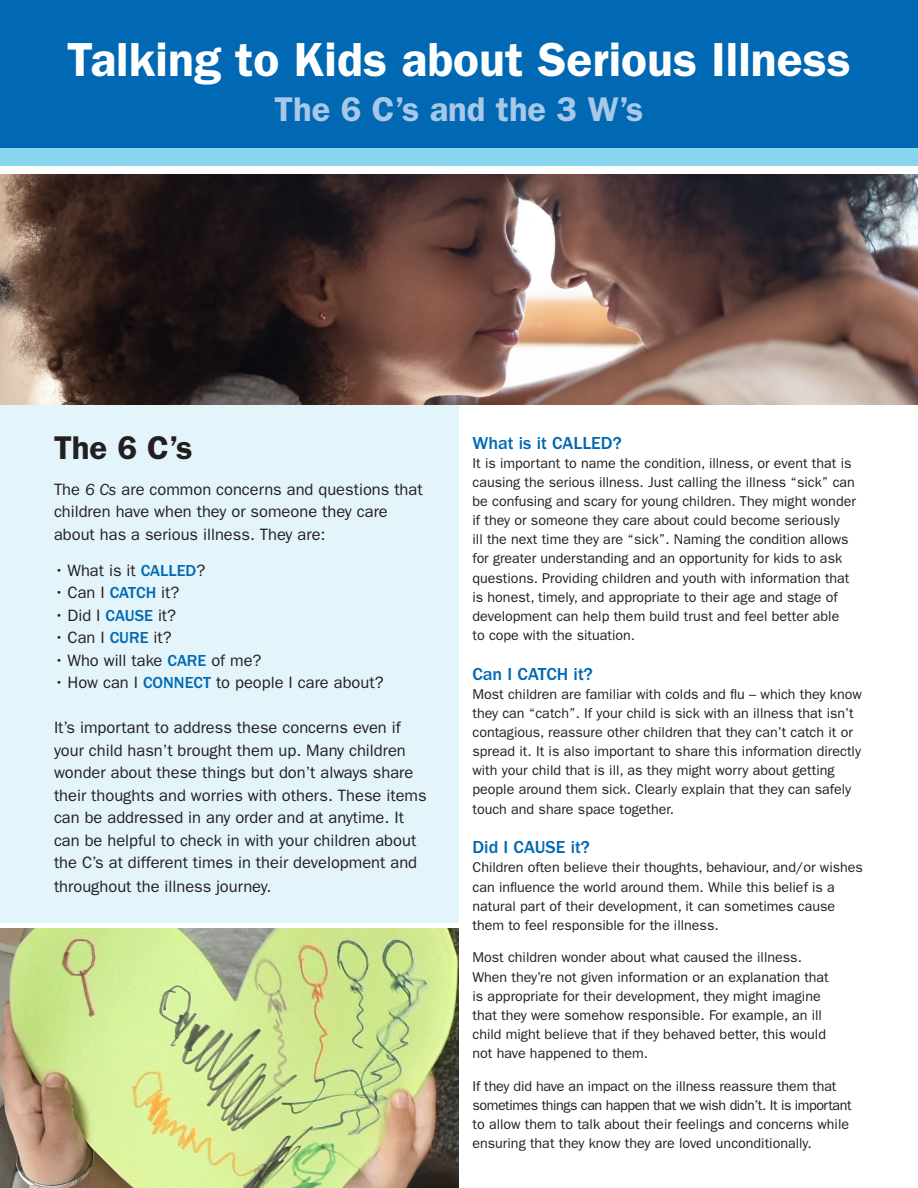
<style>
.page{position:relative;width:918px;height:1188px;background:#fff}
.page>*{position:absolute;margin:0;border:0;box-sizing:border-box;transform-origin:0 0}
.t1{font:600 48px "ITC Franklin Gothic Std";color:#fff}
.t2{font:600 34.5px "ITC Franklin Gothic Std";color:#a8c8e7}
.t3{font:600 33px "ITC Franklin Gothic Std";color:#231f20}
.subhead{font:500 18px "ITC Franklin Gothic Std";color:#0168b3}
.body{font:16.5px/22.5px "ITC Franklin Gothic Std";color:#231f20}
.body-2{font:14.25px/19.2px "ITC Franklin Gothic Std";color:#231f20}
.s1{font-style:italic}
.s2{font-weight:500;color:#0168b3}
</style>
<div class="page">
<div style="left:0;top:405px;width:459px;height:517px;background:#e3f4fa"></div>
<div style="left:0;top:147px;width:918px;height:19px;background:#89d5ed"></div>
<div style="left:0;top:0;width:918px;height:147px;background:#0168b3"></div>
<img style="left:0;top:175px;width:918px;height:230px">
<img style="left:0;top:929px;width:459px;height:259px">
<p class="t1" style="left:67px;top:31px;width:785px">Talking to Kids about Serious Illness</p>
<p class="t2" style="left:274px;top:88px;width:371px">The 6 C’s and the 3 W’s</p>
<p class="t3" style="left:54px;top:428px;width:140px">The 6 C’s</p>
<p class="body" style="left:54px;top:478px;width:370px">The <span class="s1">6 Cs</span> are common concerns and questions that children have when they or someone they care about has a serious illness. They are:</p>
<p class="body" style="left:54px;top:559px;width:153px">• What is it <span class="s2">CALLED</span>?</p>
<p class="body" style="left:54px;top:582px;width:127px">• Can I <span class="s2">CATCH</span> it?</p>
<p class="body" style="left:54px;top:604px;width:124px">• Did I <span class="s2">CAUSE</span> it?</p>
<p class="body" style="left:54px;top:627px;width:119px">• Can I <span class="s2">CURE</span> it?</p>
<p class="body" style="left:54px;top:649px;width:209px">• Who will take <span class="s2">CARE</span> of me?</p>
<p class="body" style="left:54px;top:672px;width:331px">• How can I <span class="s2">CONNECT</span> to people I care about?</p>
<p class="body" style="left:54px;top:717px;width:374px">It’s important to address these concerns even if your child hasn’t brought them up. Many children wonder about these things but don’t always share their thoughts and worries with others. These items can be addressed in any order and at anytime. It can be helpful to check in with your children about the C’s at different times in their development and</p>
<p class="body" style="left:54px;top:876px;width:219px">throughout the illness journey.</p>
<p class="subhead" style="left:472px;top:433px;width:151px">What is it CALLED?</p>
<p class="body-2" style="left:472px;top:453px;width:385px">It is important to name the condition, illness, or event that is causing the serious illness. Just calling the illness “sick” can be confusing and scary for young children. They might wonder if they or someone they care about could become seriously<br>ill the next time they are “sick”. Naming the condition allows for greater understanding and an opportunity for kids to ask questions. Providing children and youth with information that is honest, timely, and appropriate to their age and stage of development can help them build trust and feel better able<br>to cope with the situation.</p>
<p class="subhead" style="left:472px;top:664px;width:122px">Can I CATCH it?</p>
<p class="body-2" style="left:472px;top:685px;width:391px">Most children are familiar with colds and flu – which they know they can “catch”. If your child is sick with an illness that isn’t contagious, reassure other children that they can’t catch it or spread it. It is also important to share this information directly with your child that is ill, as they might worry about getting people around them sick. Clearly explain that they can safely touch and share space together.</p>
<p class="subhead" style="left:472px;top:837px;width:119px">Did I CAUSE it?</p>
<p class="body-2" style="left:472px;top:858px;width:392px">Children often believe their thoughts, behaviour, and/or wishes can influence the world around them. While this belief is a natural part of their development, it can sometimes cause them to feel responsible for the illness.</p>
<p class="body-2" style="left:472px;top:948px;width:358px">Most children wonder about what caused the illness.<br>When they’re not given information or an explanation that is appropriate for their development, they might imagine that they were somehow responsible. For example, an ill child might believe that if they behaved better, this would not have happened to them.</p>
<p class="body-2" style="left:472px;top:1076px;width:381px">If they did have an impact on the illness reassure them that sometimes things can happen that we wish didn’t. It is important to allow them to talk about their feelings and concerns while ensuring that they know they are loved unconditionally.</p>
</div>
